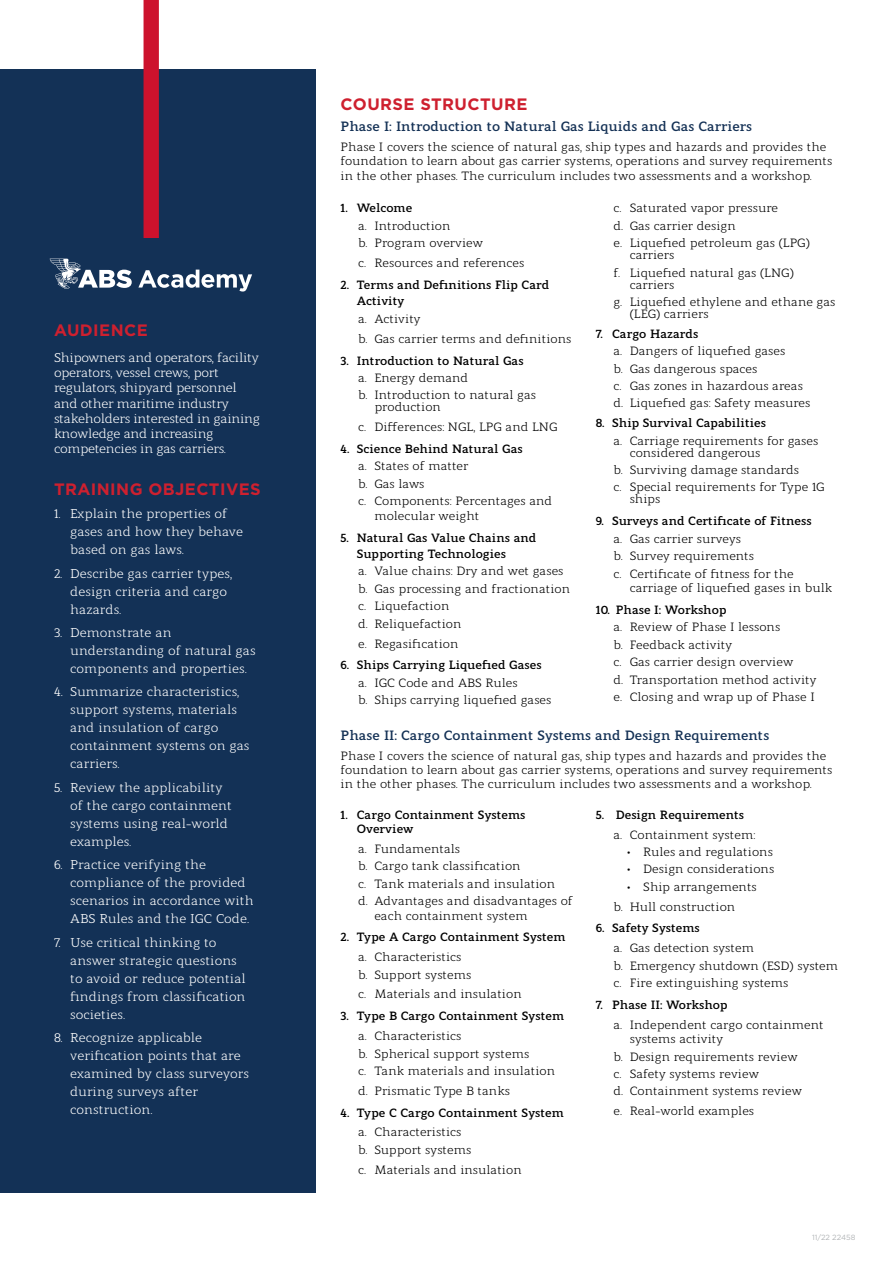
<style>
.page{position:relative;width:893px;height:1263px;background:#fff}
.page>*{position:absolute;margin:0;border:0;box-sizing:border-box;transform-origin:0 0}
.t1{font:700 16.5px "Gotham";letter-spacing:.025em;color:#ce202f}
.t2{font:700 13.5px "Modum";color:#143155}
.t3{font:12.75px/18px "Modum";color:#fff}
.t4{font:12.75px/15.3px "Modum";letter-spacing:-.025em;color:#fff}
.t5{font:12px/17.4px "Modum";color:#000}
.t6{font:700 12px/16.5px "Modum";color:#000}
.t7{font:7.5px "Gotham";color:#b1b4b6}
</style>
<div class="page">
<div style="left:0;top:70px;width:316px;height:1123px;background:#133156"></div>
<div style="left:144px;top:0;width:15px;height:238px;background:#cd122d"></div>
<svg style="left:50px;top:259px;width:82px;height:30px"></svg>
<svg style="left:138px;top:270px;width:114px;height:22px"></svg>
<h1 class="t1" style="left:54px;top:319px;width:95px">AUDIENCE</h1>
<p class="t4" style="left:54px;top:348px;width:208px">Shipowners and operators, facility operators, vessel crews, port regulators, shipyard personnel and other maritime industry stakeholders interested in gaining knowledge and increasing competencies in gas carriers.</p>
<h1 class="t1" style="left:54px;top:478px;width:208px">TRAINING OBJECTIVES</h1>
<p class="t3" style="left:70px;top:503px;width:174px;text-indent:-16px">1. Explain the properties of gases and how they behave based on gas laws.</p>
<p class="t3" style="left:70px;top:563px;width:164px;text-indent:-16px">2. Describe gas carrier types, design criteria and cargo hazards.</p>
<p class="t3" style="left:70px;top:622px;width:187px;text-indent:-16px">3. Demonstrate an understanding of natural gas components and properties.</p>
<p class="t3" style="left:70px;top:682px;width:181px;text-indent:-16px">4. Summarize characteristics, support systems, materials and insulation of cargo containment systems on gas carriers.</p>
<p class="t3" style="left:70px;top:777px;width:163px;text-indent:-16px">5. Review the applicability of the cargo containment systems using real-world examples.</p>
<p class="t3" style="left:70px;top:855px;width:185px;text-indent:-16px">6. Practice verifying the compliance of the provided scenarios in accordance with<br>ABS Rules and the IGC Code.</p>
<p class="t3" style="left:70px;top:932px;width:177px;text-indent:-16px">7. Use critical thinking to answer strategic questions to avoid or reduce potential findings from classification societies.</p>
<p class="t3" style="left:70px;top:1027px;width:180px;text-indent:-16px">8. Recognize applicable verification points that are examined by class surveyors during surveys after construction.</p>
<h1 class="t1" style="left:341px;top:93px;width:188px">COURSE STRUCTURE</h1>
<p class="t2" style="left:341px;top:116px;width:413px">Phase I: Introduction to Natural Gas Liquids and Gas Carriers</p>
<p class="t5" style="left:341px;top:139px;width:493px;line-height:14.4px">Phase I covers the science of natural gas, ship types and hazards and provides the foundation to learn about gas carrier systems, operations and survey requirements in the other phases. The curriculum includes two assessments and a workshop.</p>
<p class="t6" style="left:341px;top:199px;width:73px">1. Welcome</p>
<p class="t5" style="left:358px;top:216px;width:126px">a. Introduction<br>b. Program overview</p>
<p class="t5" style="left:358px;top:253px;width:168px">c. Resources and references</p>
<p class="t6" style="left:357px;top:275px;width:194px;text-indent:-16px">2. Terms and Definitions Flip Card<br>Activity</p>
<p class="t5" style="left:358px;top:308px;width:215px;line-height:19.8px">a. Activity<br>b. Gas carrier terms and definitions</p>
<p class="t6" style="left:341px;top:351px;width:185px">3. Introduction to Natural Gas</p>
<p class="t5" style="left:358px;top:368px;width:179px">a. Energy demand<br>b. Introduction to natural gas</p>
<p class="t5" style="left:358px;top:396px;width:201px;line-height:19.8px;text-indent:16px">production<br>c. Differences: NGL, LPG and LNG</p>
<p class="t6" style="left:341px;top:439px;width:184px">4. Science Behind Natural Gas</p>
<p class="t5" style="left:358px;top:456px;width:196px">a. States of matter<br>b. Gas laws<br>c. Components: Percentages and</p>
<p class="t5" style="left:374px;top:506px;width:107px">molecular weight</p>
<p class="t6" style="left:357px;top:528px;width:181px;text-indent:-16px">5. Natural Gas Value Chains and<br>Supporting Technologies</p>
<p class="t5" style="left:358px;top:561px;width:213px">a. Value chains: Dry and wet gases b. Gas processing and fractionation c. Liquefaction<br>d. Reliquefaction</p>
<p class="t5" style="left:358px;top:633px;width:102px">e. Regasification</p>
<p class="t6" style="left:341px;top:656px;width:203px">6. Ships Carrying Liquefied Gases</p>
<p class="t5" style="left:358px;top:673px;width:195px">a. IGC Code and ABS Rules<br>b. Ships carrying liquefied gases</p>
<p class="t5" style="left:613px;top:198px;width:198px">c. Saturated vapor pressure<br>d. Gas carrier design<br>e. Liquefied petroleum gas (LPG)</p>
<p class="t5" style="left:613px;top:245px;width:182px;text-indent:16px">carriers<br>f. Liquefied natural gas (LNG)</p>
<p class="t5" style="left:613px;top:275px;width:223px;text-indent:16px">carriers<br>g. Liquefied ethylene and ethane gas</p>
<p class="t5" style="left:630px;top:304px;width:80px">(LEG) carriers</p>
<p class="t6" style="left:596px;top:324px;width:104px">7. Cargo Hazards</p>
<p class="t5" style="left:613px;top:341px;width:199px">a. Dangers of liquefied gases<br>b. Gas dangerous spaces<br>c. Gas zones in hazardous areas d. Liquefied gas: Safety measures</p>
<p class="t6" style="left:596px;top:414px;width:172px">8. Ship Survival Capabilities</p>
<p class="t5" style="left:630px;top:433px;width:190px;line-height:12px;text-indent:-16px">a. Carriage requirements for gases considered dangerous</p>
<p class="t5" style="left:613px;top:460px;width:213px">b. Surviving damage standards<br>c. Special requirements for Type 1G</p>
<p class="t5" style="left:630px;top:489px;width:32px">ships</p>
<p class="t6" style="left:596px;top:512px;width:217px">9. Surveys and Certificate of Fitness</p>
<p class="t5" style="left:613px;top:529px;width:182px">a. Gas carrier surveys<br>b. Survey requirements<br>c. Certificate of fitness for the</p>
<p class="t5" style="left:630px;top:578px;width:204px">carriage of liquefied gases in bulk</p>
<p class="t6" style="left:596px;top:600px;width:132px">10. Phase I: Workshop</p>
<p class="t5" style="left:613px;top:617px;width:205px">a. Review of Phase I lessons<br>b. Feedback activity<br>c. Gas carrier design overview<br>d. Transportation method activity e. Closing and wrap up of Phase I</p>
<p class="t2" style="left:341px;top:724px;width:430px">Phase II: Cargo Containment Systems and Design Requirements</p>
<p class="t5" style="left:341px;top:747px;width:493px;line-height:14.4px">Phase I covers the science of natural gas, ship types and hazards and provides the foundation to learn about gas carrier systems, operations and survey requirements in the other phases. The curriculum includes two assessments and a workshop.</p>
<p class="t6" style="left:357px;top:806px;width:170px;line-height:14.4px;text-indent:-16px">1. Cargo Containment Systems<br>Overview</p>
<p class="t5" style="left:358px;top:839px;width:216px">a. Fundamentals<br>b. Cargo tank classification<br>c. Tank materials and insulation<br>d. Advantages and disadvantages of</p>
<p class="t5" style="left:374px;top:905px;width:155px">each containment system</p>
<p class="t6" style="left:341px;top:928px;width:226px">2. Type A Cargo Containment System</p>
<p class="t5" style="left:358px;top:947px;width:115px">a. Characteristics b. Support systems</p>
<p class="t5" style="left:358px;top:984px;width:165px">c. Materials and insulation</p>
<p class="t6" style="left:341px;top:1006px;width:225px">3. Type B Cargo Containment System</p>
<p class="t5" style="left:358px;top:1026px;width:198px">a. Characteristics<br>b. Spherical support systems<br>c. Tank materials and insulation</p>
<p class="t5" style="left:358px;top:1081px;width:153px">d. Prismatic Type B tanks</p>
<p class="t6" style="left:341px;top:1103px;width:225px">4. Type C Cargo Containment System</p>
<p class="t5" style="left:358px;top:1122px;width:115px">a. Characteristics b. Support systems</p>
<p class="t5" style="left:358px;top:1159px;width:165px">c. Materials and insulation</p>
<p class="t6" style="left:596px;top:805px;width:150px">5. Design Requirements</p>
<p class="t5" style="left:613px;top:824px;width:143px">a. Containment system:</p>
<p class="t5" style="left:627px;top:842px;width:147px">• Rules and regulations</p>
<p class="t5" style="left:627px;top:859px;width:149px">• Design considerations</p>
<p class="t5" style="left:613px;top:875px;width:145px;line-height:19.8px;text-indent:14px">• Ship arrangements b. Hull construction</p>
<p class="t6" style="left:596px;top:919px;width:105px">6. Safety Systems</p>
<p class="t5" style="left:613px;top:938px;width:226px">a. Gas detection system<br>b. Emergency shutdown (ESD) system c. Fire extinguishing systems</p>
<p class="t6" style="left:596px;top:995px;width:133px">7. Phase II: Workshop</p>
<p class="t5" style="left:630px;top:1016px;width:195px;line-height:14.4px;text-indent:-16px">a. Independent cargo containment systems activity</p>
<p class="t5" style="left:613px;top:1046px;width:190px">b. Design requirements review c. Safety systems review<br>d. Containment systems review</p>
<p class="t5" style="left:613px;top:1101px;width:142px">e. Real-world examples</p>
<p class="t7" style="left:812px;top:1233px;width:45px">11/22 22458</p>
</div>
